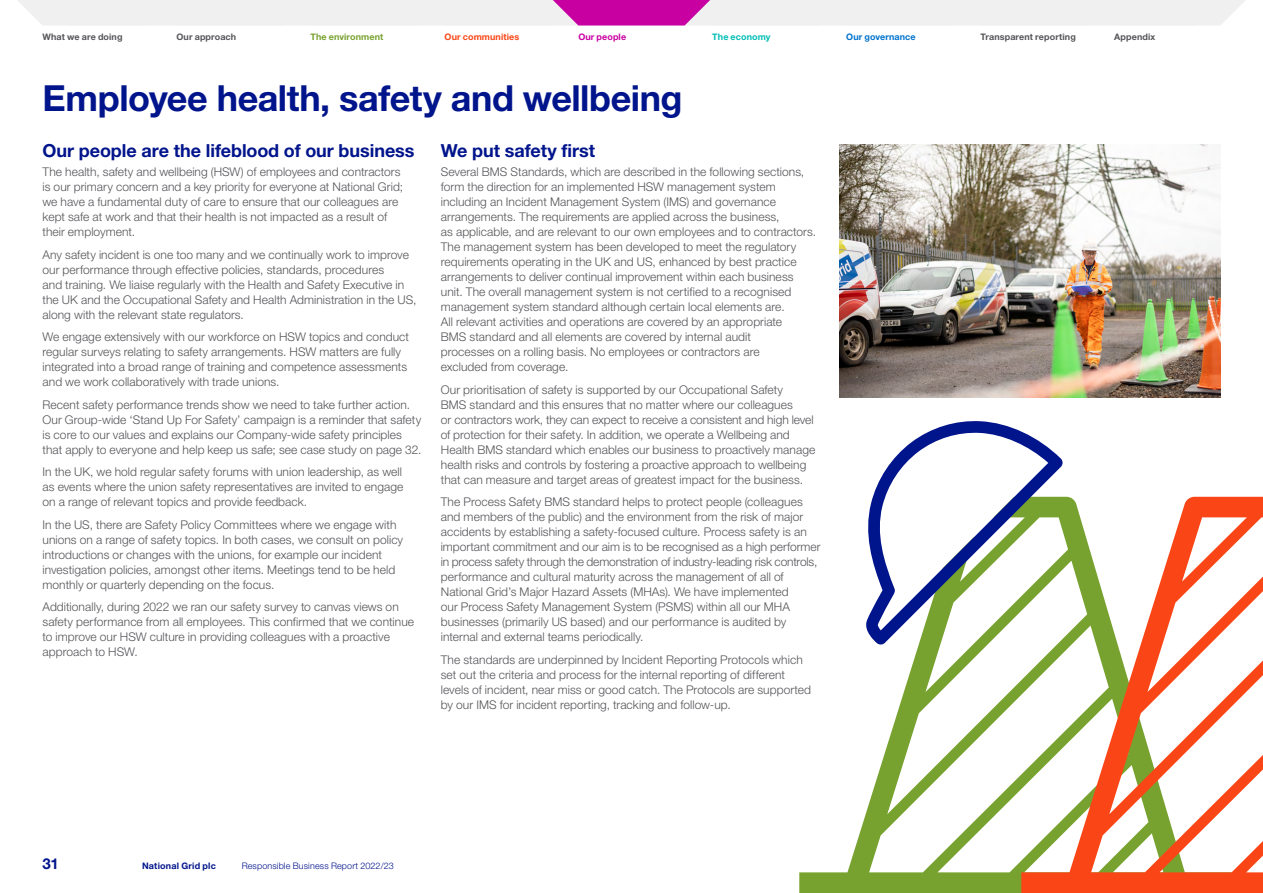
<style>
.page{position:relative;width:1263px;height:893px;background:#fff}
.page>*{position:absolute;margin:0;border:0;box-sizing:border-box;transform-origin:0 0}
.t1{font:700 36px "Helvetica Neue LT Std";letter-spacing:-.01em;color:#00148c}
.t2{font:700 18px "Helvetica Neue LT Std";color:#00148c}
.t3{font:700 15px "Helvetica Neue LT Std";color:#00148c}
.t4{font:300 12px/15px "Helvetica Neue LT Std";letter-spacing:.005em;color:#55555a}
.t5{font:700 9px "Helvetica Neue LT Std";letter-spacing:.015em;color:#55555a}
.t6{font:300 9px "Helvetica Neue LT Std";letter-spacing:.015em;color:#00148c}
.t7{font:700 9px "Helvetica Neue LT Std";letter-spacing:.02em;color:#00148c}
.t8{font:700 9px "Helvetica Neue LT Std";letter-spacing:.01em;color:#78a22f}
.t9{font:700 9px "Helvetica Neue LT Std";letter-spacing:.01em;color:#fa4616}
.t10{font:700 9px "Helvetica Neue LT Std";letter-spacing:.01em;color:#0073cd}
.t11{font:700 9px "Helvetica Neue LT Std";letter-spacing:.01em;color:#00beb4}
.t12{font:700 9px "Helvetica Neue LT Std";letter-spacing:.015em;color:#c800a1}
</style>
<div class="page">
<svg style="left:799px;top:645px;width:222px;height:248px"></svg>
<svg style="left:1021px;top:497px;width:242px;height:396px"></svg>
<svg style="left:866px;top:421px;width:196px;height:224px"></svg>
<img style="left:839px;top:145px;width:381px;height:253px">
<svg style="left:18px;top:0;width:1227px;height:26px"></svg>
<p class="t5" style="left:43px;top:32px;width:82px">What we are doing</p>
<p class="t5" style="left:176px;top:32px;width:61px">Our approach</p>
<p class="t8" style="left:310px;top:32px;width:74px">The environment</p>
<p class="t9" style="left:445px;top:32px;width:76px">Our communities</p>
<p class="t12" style="left:578px;top:32px;width:49px">Our people</p>
<p class="t11" style="left:712px;top:32px;width:60px">The economy</p>
<p class="t10" style="left:846px;top:32px;width:71px">Our governance</p>
<p class="t5" style="left:980px;top:32px;width:97px">Transparent reporting</p>
<p class="t5" style="left:1114px;top:32px;width:43px">Appendix</p>
<h1 class="t1" style="left:43px;top:76px;width:642px">Employee health, safety and wellbeing</h1>
<h2 class="t2" style="left:43px;top:140px;width:374px">Our people are the lifeblood of our business</h2>
<p class="t4" style="left:43px;top:164px;width:362px">The health, safety and wellbeing (HSW) of employees and contractors is our primary concern and a key priority for everyone at National Grid; we have a fundamental duty of care to ensure that our colleagues are kept safe at work and that their health is not impacted as a result of their employment.</p>
<p class="t4" style="left:43px;top:247px;width:376px">Any safety incident is one too many and we continually work to improve our performance through effective policies, standards, procedures<br>and training. We liaise regularly with the Health and Safety Executive in the UK and the Occupational Safety and Health Administration in the US, along with the relevant state regulators.</p>
<p class="t4" style="left:43px;top:329px;width:368px">We engage extensively with our workforce on HSW topics and conduct regular surveys relating to safety arrangements. HSW matters are fully integrated into a broad range of training and competence assessments and we work collaboratively with trade unions.</p>
<p class="t4" style="left:43px;top:397px;width:380px">Recent safety performance trends show we need to take further action.<br>Our Group-wide ‘Stand Up For Safety’ campaign is a reminder that safety is core to our values and explains our Company-wide safety principles that apply to everyone and help keep us safe; see case study on page 32.</p>
<p class="t4" style="left:43px;top:464px;width:362px;text-align:justify">In the UK, we hold regular safety forums with union leadership, as well as events where the union safety representatives are invited to engage on a range of relevant topics and provide feedback.</p>
<p class="t4" style="left:43px;top:517px;width:362px">In the US, there are Safety Policy Committees where we engage with unions on a range of safety topics. In both cases, we consult on policy introductions or changes with the unions, for example our incident investigation policies, amongst other items. Meetings tend to be held monthly or quarterly depending on the focus.</p>
<p class="t4" style="left:43px;top:599px;width:373px">Additionally, during 2022 we ran our safety survey to canvas views on safety performance from all employees. This confirmed that we continue to improve our HSW culture in providing colleagues with a proactive approach to HSW.</p>
<h2 class="t2" style="left:441px;top:140px;width:156px">We put safety first</h2>
<p class="t4" style="left:441px;top:164px;width:377px">Several BMS Standards, which are described in the following sections, form the direction for an implemented HSW management system including an Incident Management System (IMS) and governance arrangements. The requirements are applied across the business,<br>as applicable, and are relevant to our own employees and to contractors.<br>The management system has been developed to meet the regulatory requirements operating in the UK and US, enhanced by best practice arrangements to deliver continual improvement within each business unit. The overall management system is not certified to a recognised management system standard although certain local elements are.<br>All relevant activities and operations are covered by an appropriate<br>BMS standard and all elements are covered by internal audit<br>processes on a rolling basis. No employees or contractors are<br>excluded from coverage.</p>
<p class="t4" style="left:441px;top:382px;width:376px">Our prioritisation of safety is supported by our Occupational Safety<br>BMS standard and this ensures that no matter where our colleagues<br>or contractors work, they can expect to receive a consistent and high level of protection for their safety. In addition, we operate a Wellbeing and Health BMS standard which enables our business to proactively manage health risks and controls by fostering a proactive approach to wellbeing that can measure and target areas of greatest impact for the business.</p>
<p class="t4" style="left:441px;top:494px;width:381px">The Process Safety BMS standard helps to protect people (colleagues and members of the public) and the environment from the risk of major accidents by establishing a safety-focused culture. Process safety is an important commitment and our aim is to be recognised as a high performer in process safety through the demonstration of industry-leading risk controls, performance and cultural maturity across the management of all of National Grid’s Major Hazard Assets (MHAs). We have implemented<br>our Process Safety Management System (PSMS) within all our MHA businesses (primarily US based) and our performance is audited by internal and external teams periodically.</p>
<p class="t4" style="left:441px;top:652px;width:372px">The standards are underpinned by Incident Reporting Protocols which set out the criteria and process for the internal reporting of different levels of incident, near miss or good catch. The Protocols are supported by our IMS for incident reporting, tracking and follow-up.</p>
<p class="t3" style="left:43px;top:854px;width:18px">31</p>
<p class="t7" style="left:142px;top:860px;width:75px">National Grid plc</p>
<p class="t6" style="left:242px;top:860px;width:154px">Responsible Business Report 2022/23</p>
</div>
